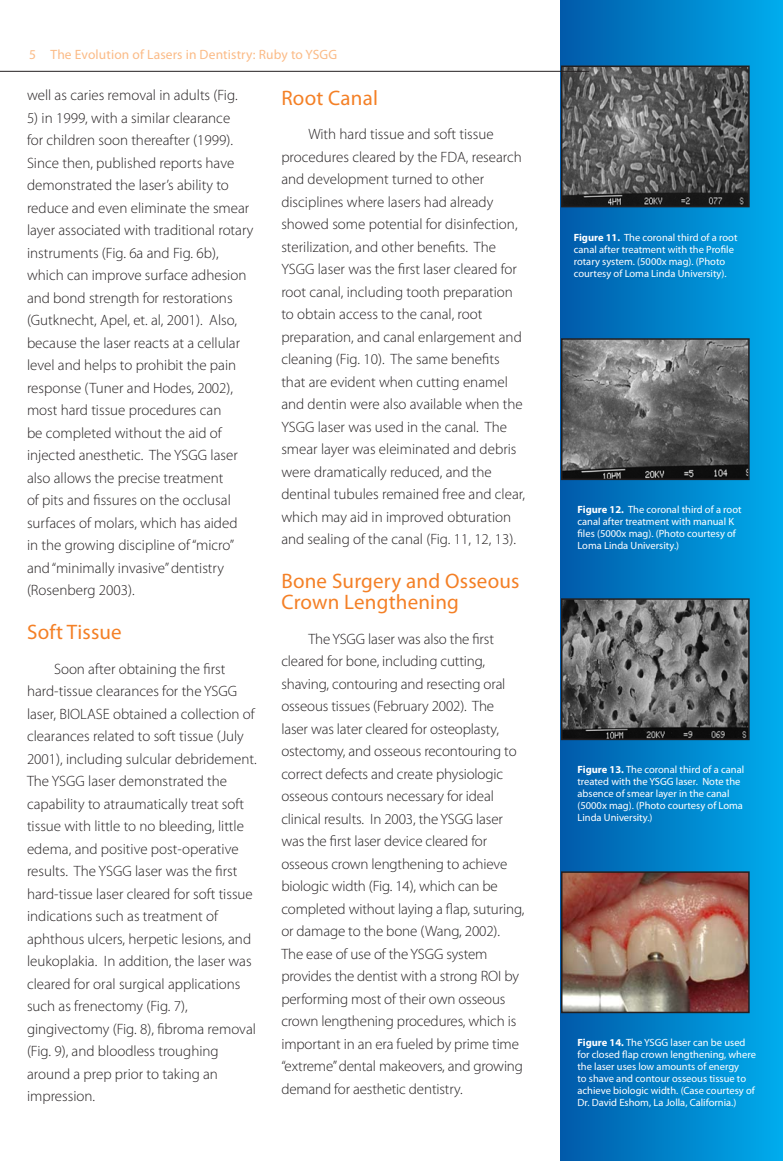
<style>
.page{position:relative;width:783px;height:1161px;background:#fff}
.page>*{position:absolute;margin:0;border:0;box-sizing:border-box;transform-origin:0 0}
.Header1{font:21px/21px "Myriad Pro";letter-spacing:.01em;color:#f48026}
.Body_Copy{font:300 15px/22.5px "Myriad Pro";color:#231f20}
.Top_of_the_Page{font:13.5px "Myriad Pro";letter-spacing:.01em;color:#fbbb87}
.t1{font:10.5px/12px "Myriad Pro";color:#fff}
.s1{font-weight:700}
</style>
<div class="page">
<div style="left:561px;top:0;width:222px;height:1161px;background:linear-gradient(to right,#015aa9,#00acec)"></div>
<hr style="left:782px;top:0;width:1px;height:1161px;background:#00adee">
<img style="left:564px;top:69px;width:183px;height:135px">
<div style="left:561px;top:66px;width:189px;height:141px;border:2px solid #231f20"></div>
<img style="left:564px;top:341px;width:183px;height:136px">
<div style="left:561px;top:338px;width:189px;height:142px;border:2px solid #231f20"></div>
<img style="left:564px;top:601px;width:183px;height:136px">
<div style="left:561px;top:598px;width:189px;height:142px;border:2px solid #231f20"></div>
<img style="left:564px;top:874px;width:183px;height:136px">
<div style="left:561px;top:871px;width:189px;height:142px;border:2px solid #231f20"></div>
<hr style="left:0;top:71px;width:589px;height:1px;background:#231f20">
<p class="Top_of_the_Page" style="left:29px;top:46px;width:310px">5 The Evolution of Lasers in Dentistry: Ruby to YSGG</p>
<p class="Body_Copy" style="left:27px;top:84px;width:212px">well as caries removal in adults (Fig.</p>
<p class="Body_Copy" style="left:27px;top:106px;width:228px">5) in 1999, with a similar clearance<br>for children soon thereafter (1999).<br>Since then, published reports have demonstrated the laser’s ability to reduce and even eliminate the smear layer associated with traditional rotary instruments (Fig. 6a and Fig. 6b), which can improve surface adhesion and bond strength for restorations (Gutknecht, Apel, et. al, 2001). Also, because the laser reacts at a cellular level and helps to prohibit the pain response (Tuner and Hodes, 2002), most hard tissue procedures can<br>be completed without the aid of injected anesthetic. The YSGG laser also allows the precise treatment<br>of pits and fissures on the occlusal surfaces of molars, which has aided<br>in the growing discipline of “micro” and “minimally invasive” dentistry (Rosenberg 2003).</p>
<p class="Header1" style="left:27px;top:621px;width:96px">Soft Tissue</p>
<p class="Body_Copy" style="left:27px;top:657px;width:231px;text-indent:27px">Soon after obtaining the first hard-tissue clearances for the YSGG laser, BIOLASE obtained a collection of clearances related to soft tissue (July 2001), including sulcular debridement.<br>The YSGG laser demonstrated the capability to atraumatically treat soft tissue with little to no bleeding, little edema, and positive post-operative results. The YSGG laser was the first hard-tissue laser cleared for soft tissue indications such as treatment of aphthous ulcers, herpetic lesions, and leukoplakia. In addition, the laser was cleared for oral surgical applications such as frenectomy (Fig. 7), gingivectomy (Fig. 8), fibroma removal (Fig. 9), and bloodless troughing around a prep prior to taking an impression.</p>
<p class="Header1" style="left:281px;top:87px;width:98px">Root Canal</p>
<p class="Body_Copy" style="left:281px;top:123px;width:245px;text-indent:27px">With hard tissue and soft tissue procedures cleared by the FDA, research and development turned to other disciplines where lasers had already showed some potential for disinfection, sterilization, and other benefits. The YSGG laser was the first laser cleared for root canal, including tooth preparation to obtain access to the canal, root preparation, and canal enlargement and cleaning (Fig. 10). The same benefits that are evident when cutting enamel and dentin were also available when the YSGG laser was used in the canal. The smear layer was eleiminated and debris were dramatically reduced, and the dentinal tubules remained free and clear, which may aid in improved obturation and sealing of the canal (Fig. 11, 12, 13).</p>
<p class="Header1" style="left:281px;top:570px;width:240px">Bone Surgery and Osseous<br>Crown Lengthening</p>
<p class="Body_Copy" style="left:281px;top:627px;width:245px;text-indent:27px">The YSGG laser was also the first cleared for bone, including cutting, shaving, contouring and resecting oral osseous tissues (February 2002). The laser was later cleared for osteoplasty, ostectomy, and osseous recontouring to correct defects and create physiologic osseous contours necessary for ideal clinical results. In 2003, the YSGG laser was the first laser device cleared for osseous crown lengthening to achieve biologic width (Fig. 14), which can be completed without laying a flap, suturing, or damage to the bone (Wang, 2002).<br>The ease of use of the YSGG system provides the dentist with a strong ROI by performing most of their own osseous crown lengthening procedures, which is important in an era fueled by prime time “extreme” dental makeovers, and growing demand for aesthetic dentistry.</p>
<p class="t1" style="left:574px;top:231px;width:165px"><span class="s1">Figure 11.</span> The coronal third of a root canal after treatment with the Profile rotary system. (5000x mag). (Photo courtesy of Loma Linda University).</p>
<p class="t1" style="left:578px;top:503px;width:166px"><span class="s1">Figure 12.</span> The coronal third of a root canal after treatment with manual K files (5000x mag). (Photo courtesy of Loma Linda University.)</p>
<p class="t1" style="left:578px;top:763px;width:168px"><span class="s1">Figure 13.</span> The coronal third of a canal treated with the YSGG laser. Note the absence of smear layer in the canal (5000x mag). (Photo courtesy of Loma Linda University.)</p>
<p class="t1" style="left:578px;top:1037px;width:180px"><span class="s1">Figure 14.</span> The YSGG laser can be used for closed flap crown lengthening, where the laser uses low amounts of energy<br>to shave and contour osseous tissue to achieve biologic width. (Case courtesy of Dr. David Eshom, La Jolla, California.)</p>
</div>
